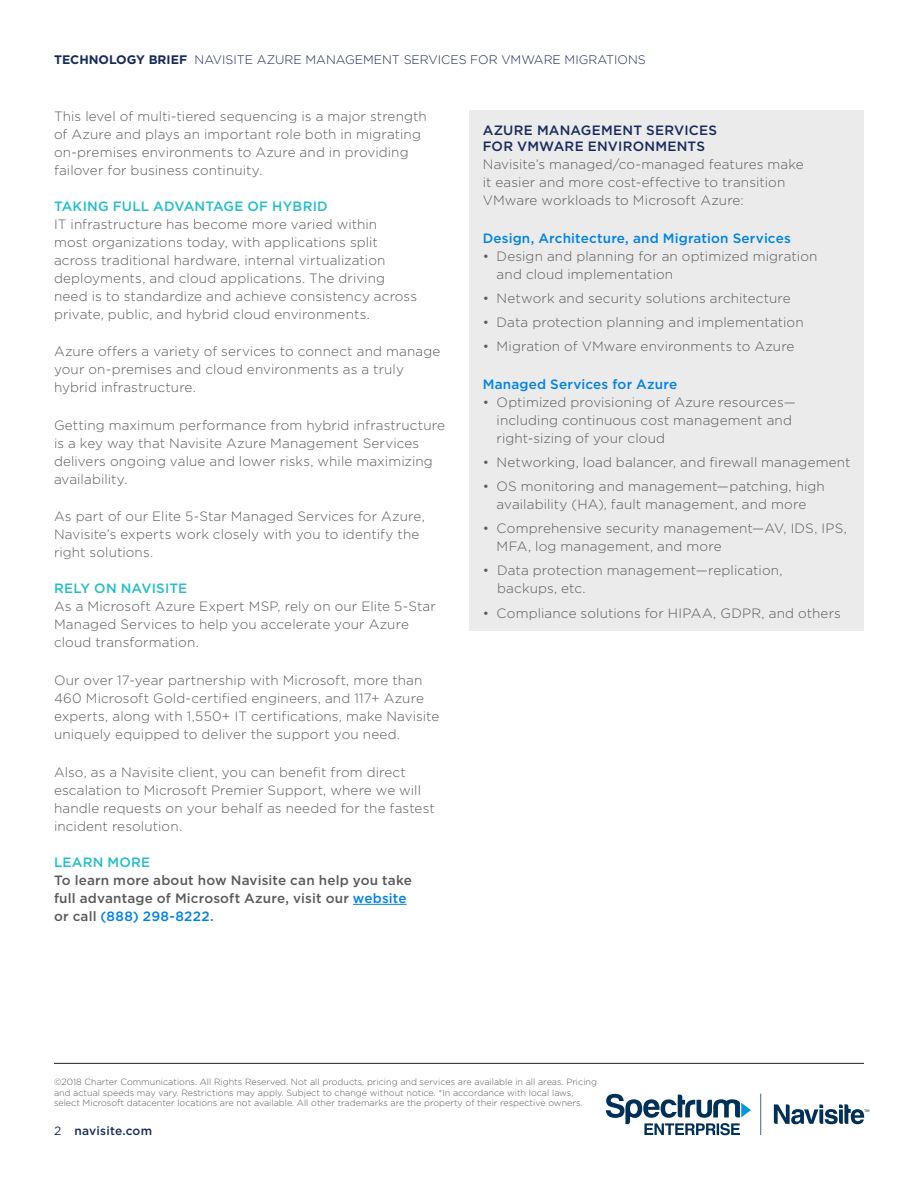
<style>
.page{position:relative;width:918px;height:1188px;background:#fff}
.page>*{position:absolute;margin:0;border:0;box-sizing:border-box;transform-origin:0 0}
.t1{font:300 13.5px/18px "Gotham";letter-spacing:.01em;color:#5a5a5a}
.t2{font:500 13.5px/18px "Gotham";letter-spacing:.01em;color:#5a5a5a}
.t3{font:500 13.5px "Gotham";letter-spacing:.01em;color:#0082e6}
.t4{font:500 13.5px "Gotham";letter-spacing:.015em;color:#23bec8}
.t5{font:500 13.5px/16.2px "Gotham";letter-spacing:.015em;color:#172a5a}
.t6{font:300 12.3px "Gotham";color:#172a5a}
.t7{font:500 12px "Gotham";letter-spacing:.02em;color:#172a5a}
.t8{font:300 9px/10.5px "Gotham";color:#5a5a5a}
.s1{font-weight:700}
.s2{color:#0082e6}
.s3{font-weight:400}
</style>
<div class="page">
<svg style="left:606px;top:1094px;width:263px;height:41px"></svg>
<hr style="left:353px;top:904px;width:54px;height:1px;background:#0082e6">
<hr style="left:54px;top:1063px;width:810px;height:1px;background:#231f20">
<div style="left:469px;top:111px;width:395px;height:520px;background:#ebebeb"></div>
<p class="t6" style="left:54px;top:53px;width:593px"><span class="s1">TECHNOLOGY BRIEF</span> NAVISITE AZURE MANAGEMENT SERVICES FOR VMWARE MIGRATIONS</p>
<p class="t1" style="left:54px;top:107px;width:374px">This level of multi-tiered sequencing is a major strength of Azure and plays an important role both in migrating on-premises environments to Azure and in providing failover for business continuity.</p>
<p class="t4" style="left:54px;top:197px;width:275px">TAKING FULL ADVANTAGE OF HYBRID</p>
<p class="t1" style="left:54px;top:215px;width:365px">IT infrastructure has become more varied within<br>most organizations today, with applications split across traditional hardware, internal virtualization deployments, and cloud applications. The driving need is to standardize and achieve consistency across private, public, and hybrid cloud environments.</p>
<p class="t1" style="left:54px;top:342px;width:388px">Azure offers a variety of services to connect and manage your on-premises and cloud environments as a truly hybrid infrastructure.</p>
<p class="t1" style="left:54px;top:416px;width:392px">Getting maximum performance from hybrid infrastructure is a key way that Navisite Azure Management Services delivers ongoing value and lower risks, while maximizing availability.</p>
<p class="t1" style="left:54px;top:508px;width:372px">As part of our Elite 5-Star Managed Services for Azure,<br>Navisite’s experts work closely with you to identify the right solutions.</p>
<p class="t4" style="left:54px;top:580px;width:135px">RELY ON NAVISITE</p>
<p class="t1" style="left:54px;top:597px;width:383px">As a Microsoft Azure Expert MSP, rely on our Elite 5-Star<br>Managed Services to help you accelerate your Azure cloud transformation.</p>
<p class="t1" style="left:54px;top:671px;width:387px">Our over 17-year partnership with Microsoft, more than 460 Microsoft Gold-certified engineers, and 117+ Azure experts, along with 1,550+ IT certifications, make Navisite uniquely equipped to deliver the support you need.</p>
<p class="t1" style="left:54px;top:763px;width:382px">Also, as a Navisite client, you can benefit from direct escalation to Microsoft Premier Support, where we will handle requests on your behalf as needed for the fastest incident resolution.</p>
<p class="t4" style="left:54px;top:853px;width:98px">LEARN MORE</p>
<p class="t2" style="left:54px;top:870px;width:359px">To learn more about how Navisite can help you take full advantage of Microsoft Azure, visit our <span class="s2">website </span>or call <span class="s2">(888) 298-8222.</span></p>
<p class="t5" style="left:483px;top:122px;width:236px">AZURE MANAGEMENT SERVICES<br>FOR VMWARE ENVIRONMENTS</p>
<p class="t1" style="left:483px;top:155px;width:322px">Navisite’s managed/co-managed features make it easier and more cost-effective to transition<br>VMware workloads to Microsoft Azure:</p>
<p class="t3" style="left:483px;top:229px;width:310px">Design, Architecture, and Migration Services</p>
<p class="t1" style="left:497px;top:247px;width:322px;text-indent:-14px">• Design and planning for an optimized migration and cloud implementation</p>
<p class="t1" style="left:483px;top:289px;width:310px">• Network and security solutions architecture</p>
<p class="t1" style="left:483px;top:313px;width:322px">• Data protection planning and implementation</p>
<p class="t1" style="left:483px;top:337px;width:313px">• Migration of VMware environments to Azure</p>
<p class="t3" style="left:483px;top:375px;width:196px">Managed Services for Azure</p>
<p class="t1" style="left:497px;top:393px;width:301px;text-indent:-14px">• Optimized provisioning of Azure resources— including continuous cost management and right-sizing of your cloud</p>
<p class="t1" style="left:483px;top:453px;width:369px">• Networking, load balancer, and firewall management</p>
<p class="t1" style="left:483px;top:477px;width:344px;text-align:center">• OS monitoring and management—patching, high availability (HA), fault management, and more</p>
<p class="t1" style="left:497px;top:519px;width:352px;text-indent:-14px">• Comprehensive security management—AV, IDS, IPS,<br>MFA, log management, and more</p>
<p class="t1" style="left:497px;top:561px;width:287px;text-indent:-14px">• Data protection management—replication, backups, etc.</p>
<p class="t1" style="left:483px;top:604px;width:360px">• Compliance solutions for HIPAA, GDPR, and others</p>
<p class="t8" style="left:54px;top:1077px;width:545px">©2018 Charter Communications. All Rights Reserved. Not all products, pricing and services are available in all areas. Pricing and actual speeds may vary. Restrictions may apply. Subject to change without notice. *In accordance with local laws,</p>
<p class="t8" style="left:54px;top:1098px;width:530px">select Microsoft datacenter locations are not available. All other trademarks are the property of their respective owners.</p>
<p class="t7" style="left:54px;top:1123px;width:100px"><span class="s3">2</span> navisite.com</p>
</div>
